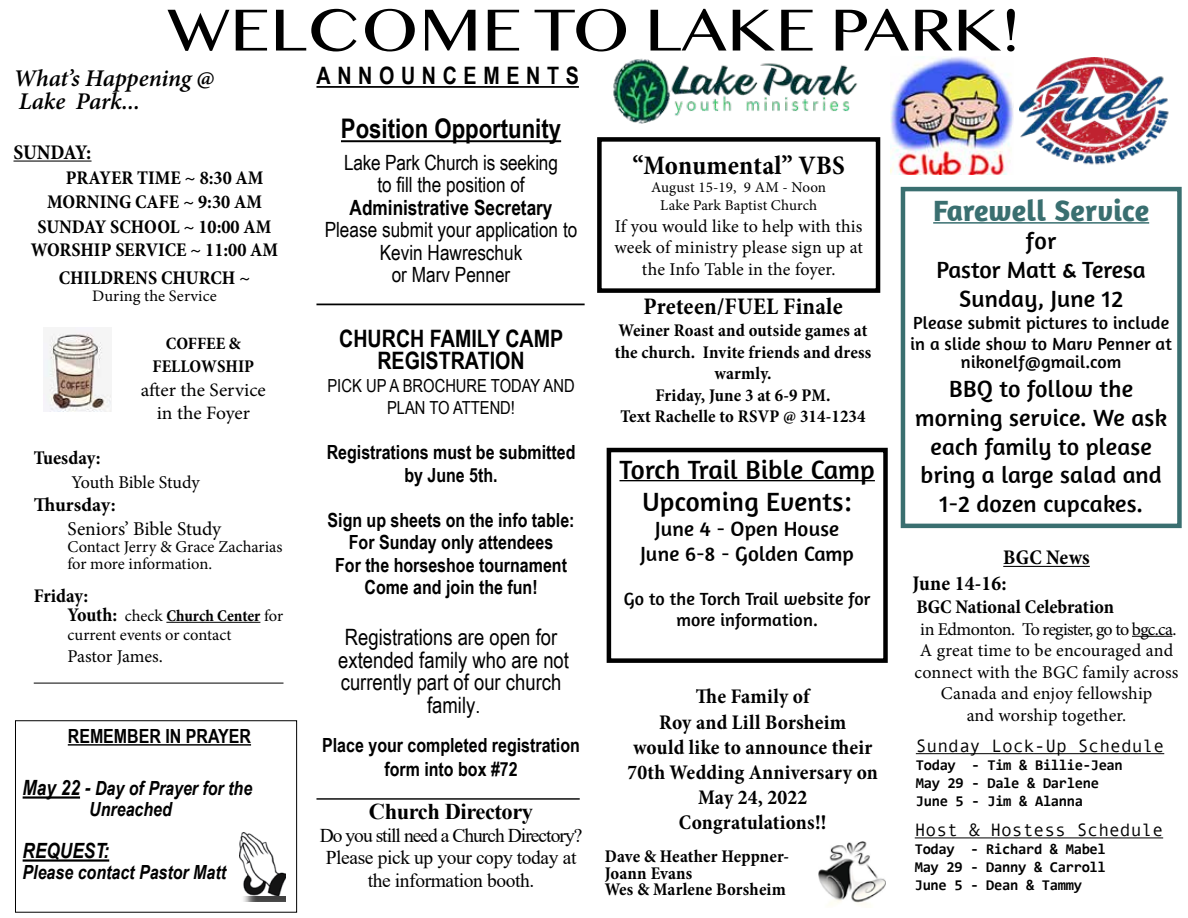
<style>
.page{position:relative;width:1188px;height:918px;background:#fff}
.page>*{position:absolute;margin:0;border:0;box-sizing:border-box;transform-origin:0 0}
.t1{font:55.35px "Bangla MN";color:#000;scale:1.11 1}
.t2{font:700 30px "Amaranth";letter-spacing:.01em;color:#3a6f70}
.t3{font:27px/32.4px "Amaranth";letter-spacing:.01em;color:#000;text-align:center}
.t4{font:700 27px "Arial Narrow";color:#000}
.t5{font:700 condensed 27px "Minion Pro";letter-spacing:.01em;color:#000}
.t6{font:24px/28.8px "Amaranth";letter-spacing:.01em;color:#000;text-align:center}
.t7{font:700 24px/22.5px "Arial Narrow";color:#000;text-align:center}
.t8{font:italic 600 24px/22.8px "Minion Pro";letter-spacing:-.01em;color:#000}
.t9{font:700 condensed 24px "Minion Pro";letter-spacing:.01em;color:#000}
.t10{font:700 24px "Arial Narrow";letter-spacing:.275em;color:#000}
.t11{font:22.5px/22.5px "Arial Narrow";color:#000;text-align:center}
.t12{font:700 22.5px "Times New Roman";letter-spacing:-.02em;color:#000}
.t13{font:700 condensed 21px/25.2px "Minion Pro";letter-spacing:.01em;color:#000}
.t14{font:21px/22.5px "Arial Narrow";color:#000;text-align:center}
.t15{font:21px/25.2px "Amaranth";letter-spacing:.01em;color:#000;text-align:center}
.t16{font:700 21px "Arial Narrow";color:#000}
.t17{font:italic 700 21px "Arial Narrow";color:#000}
.t18{font:700 19.5px/22.5px "Arial Narrow";color:#000;text-align:center}
.t19{font:700 condensed 19.5px/23.4px "Minion Pro";color:#000;text-align:right}
.t20{font:19.5px/22.5px "Times New Roman";letter-spacing:-.02em;color:#000;text-align:center}
.t21{font:italic 700 19.5px/21px "Arial Narrow";color:#000}
.t22{font:19.5px "Minion Pro";letter-spacing:-.005em;color:#000}
.t23{font:700 19.5px "Minion Pro";color:#000}
.t24{font:18.9px/23.4px "Minion Pro";color:#000;text-align:center}
.t25{font:18px/21.6px "Minion Pro";letter-spacing:.005em;color:#000;text-align:center}
.t26{font:700 condensed 18px/21.6px "Minion Pro";letter-spacing:.01em;color:#000}
.t27{font:18px/21.6px "Amaranth";letter-spacing:.01em;color:#000}
.t28{font:18px "Andale Mono";color:#000}
.t29{font:18px/22.5px "Arial Narrow";color:#000;text-align:center}
.t30{font:17.85px "Amaranth";letter-spacing:.01em;color:#000}
.t31{font:700 condensed 17.4px "Minion Pro";color:#000}
.t32{font:16.5px/17.4px "Minion Pro";color:#000}
.t33{font:16.05px "Minion Pro";color:#000}
.t34{font:700 15px/18px "Consolas";letter-spacing:-.02em;color:#000;text-align:justify}
.t35{font:15px/18px "Minion Pro";letter-spacing:.005em;color:#000;text-align:center}
.s1{font-weight:700;font-stretch:condensed;font-size:19.5px}
.s2{font-weight:700;font-stretch:condensed}
.s3{font-size:21px}
</style>
<div class="page">
<img style="left:890px;top:56px;width:123px;height:118px">
<hr style="left:68px;top:744px;width:183px;height:2px;background:#000">
<hr style="left:23px;top:796px;width:57px;height:3px;background:#000">
<hr style="left:23px;top:859px;width:86px;height:3px;background:#000">
<div style="left:15px;top:720px;width:282px;height:193px;border:1px solid #000"></div>
<img style="left:613px;top:58px;width:245px;height:66px">
<img style="left:1019px;top:57px;width:150px;height:108px">
<hr style="left:14px;top:161px;width:78px;height:1px;background:#000">
<hr style="left:166px;top:622px;width:94px;height:1px;background:#000">
<hr style="left:34px;top:683px;width:250px;height:1px;background:#000">
<hr style="left:316px;top:86px;width:263px;height:2px;background:#000">
<hr style="left:341px;top:140px;width:220px;height:2px;background:#000">
<hr style="left:316px;top:304px;width:269px;height:1px;background:#000">
<hr style="left:316px;top:798px;width:264px;height:2px;background:#000">
<img style="left:43px;top:327px;width:68px;height:84px">
<hr style="left:1003px;top:566px;width:87px;height:1px;background:#000">
<hr style="left:1132px;top:636px;width:40px;height:1px;background:#000">
<hr style="left:915px;top:837px;width:248px;height:1px;background:#000">
<hr style="left:916px;top:753px;width:248px;height:1px;background:#000">
<hr style="left:933px;top:222px;width:216px;height:2px;background:#3a6f70">
<div style="left:901px;top:187px;width:281px;height:341px;border:4px solid #3a6f70"></div>
<hr style="left:619px;top:480px;width:256px;height:1px;background:#000">
<div style="left:607px;top:448px;width:281px;height:215px;border:4px solid #000"></div>
<div style="left:242px;top:834px;width:43px;height:68px;background:#000;opacity:.75"></div>
<img style="left:239px;top:832px;width:46px;height:64px">
<div style="left:597px;top:137px;width:283px;height:156px;border:4px solid #000"></div>
<img style="left:819px;top:841px;width:67px;height:64px">
<h1 class="t1" style="left:168px;top:-8px;width:770px">WELCOME TO LAKE PARK!</h1>
<h3 class="t8" style="left:14px;top:66px;width:203px">What’s Happening @<br>Lake Park...</h3>
<p class="t13" style="left:14px;top:140px;width:80px">SUNDAY:</p>
<p class="t19" style="left:47px;top:166px;width:218px">PRAYER TIME ~ 8:30 AM<br>MORNING CAFE ~ 9:30 AM</p>
<p class="t19" style="left:31px;top:215px;width:249px;text-align:center">SUNDAY SCHOOL ~ 10:00 AM<br>WORSHIP SERVICE ~ 11:00 AM</p>
<p class="t19" style="left:59px;top:266px;width:193px">CHILDRENS CHURCH ~</p>
<p class="t33" style="left:92px;top:285px;width:126px">During the Service</p>
<p class="t31" style="left:166px;top:331px;width:77px">COFFEE &amp;</p>
<p class="t26" style="left:153px;top:356px;width:103px">FELLOWSHIP</p>
<p class="t24" style="left:141px;top:378px;width:127px">after the Service in the Foyer</p>
<p class="t19" style="left:34px;top:446px;width:68px">Tuesday:</p>
<p class="t25" style="left:72px;top:471px;width:130px">Youth Bible Study</p>
<p class="t23" style="left:34px;top:491px;width:83px">Thursday:</p>
<p class="t22" style="left:68px;top:515px;width:155px">Seniors’ Bible Study</p>
<p class="t32" style="left:68px;top:538px;width:217px">Contact Jerry &amp; Grace Zacharias for more information.</p>
<p class="t19" style="left:34px;top:584px;width:56px">Friday:</p>
<p class="t32" style="left:67px;top:606px;width:217px;line-height:19.8px"><span class="s1">Youth:</span> check <span class="s2">Church Center</span> for current events or contact</p>
<p class="t25" style="left:68px;top:646px;width:97px">Pastor James.</p>
<p class="t18" style="left:68px;top:724px;width:185px">REMEMBER IN PRAYER</p>
<p class="t21" style="left:89px;top:777px;width:165px;text-indent:-67px"><span class="s3">May 22 -</span> Day of Prayer for the<br>Unreached</p>
<p class="t17" style="left:23px;top:835px;width:88px">REQUEST:</p>
<p class="t21" style="left:23px;top:861px;width:205px">Please contact Pastor Matt</p>
<h3 class="t10" style="left:316px;top:58px;width:264px">ANNOUNCEMENTS</h3>
<h3 class="t4" style="left:341px;top:108px;width:222px">Position Opportunity</h3>
<p class="t14" style="left:344px;top:150px;width:215px">Lake Park Church is seeking to fill the position of</p>
<p class="t16" style="left:350px;top:192px;width:204px">Administrative Secretary</p>
<p class="t14" style="left:325px;top:218px;width:254px">Please submit your application to<br>Kevin Hawreschuk<br>or Marv Penner</p>
<h3 class="t7" style="left:339px;top:326px;width:226px">CHURCH FAMILY CAMP<br>REGISTRATION</h3>
<p class="t29" style="left:327px;top:374px;width:249px">PICK UP A BROCHURE TODAY AND<br>PLAN TO ATTEND!</p>
<p class="t18" style="left:327px;top:440px;width:250px">Registrations must be submitted by June 5th.</p>
<p class="t18" style="left:328px;top:508px;width:249px">Sign up sheets on the info table:<br>For Sunday only attendees<br>For the horseshoe tournament<br>Come and join the fun!</p>
<p class="t11" style="left:338px;top:625px;width:232px">Registrations are open for extended family who are not currently part of our church family<span class="s3">.</span></p>
<p class="t18" style="left:322px;top:732px;width:259px;line-height:24px">Place your completed registration form into box #72</p>
<p class="t12" style="left:369px;top:796px;width:166px">Church Directory</p>
<p class="t20" style="left:320px;top:823px;width:264px">Do you still need a Church Directory?<br>Please pick up your copy today at the information booth.</p>
<h3 class="t5" style="left:632px;top:147px;width:214px">“Monumental” VBS</h3>
<p class="t35" style="left:651px;top:178px;width:176px">August 15-19, 9 AM - Noon<br>Lake Park Baptist Church</p>
<p class="t25" style="left:615px;top:215px;width:250px">If you would like to help with this week of ministry please sign up at the Info Table in the foyer.</p>
<h3 class="t9" style="left:643px;top:290px;width:201px">Preteen/FUEL Finale</h3>
<p class="t26" style="left:615px;top:319px;width:258px;text-align:center">Weiner Roast and outside games at the church. Invite friends and dress warmly.<br>Friday, June 3 at 6-9 PM.<br>Text Rachelle to RSVP @ 314-1234</p>
<h3 class="t3" style="left:619px;top:453px;width:257px">Torch Trail Bible Camp<br>Upcoming Events:</h3>
<p class="t15" style="left:640px;top:516px;width:215px">June 4 - Open House<br>June 6-8 - Golden Camp</p>
<p class="t27" style="left:624px;top:587px;width:248px;text-align:center">Go to the Torch Trail website for more information.</p>
<p class="t13" style="left:627px;top:684px;width:252px;text-align:center">The Family of<br>Roy and Lill Borsheim<br>would like to announce their<br>70th Wedding Anniversary on<br>May 24, 2022<br>Congratulations!!</p>
<p class="t26" style="left:605px;top:848px;width:186px;line-height:16.5px">Dave &amp; Heather Heppner-<br>Joann Evans<br>Wes &amp; Marlene Borsheim</p>
<h2 class="t2" style="left:933px;top:191px;width:218px">Farewell Service</h2>
<h3 class="t6" style="left:937px;top:227px;width:211px">for<br>Pastor Matt &amp; Teresa<br>Sunday, June 12</h3>
<p class="t27" style="left:910px;top:311px;width:263px">Please submit pictures to include in a slide show to Marv Penner at</p>
<p class="t30" style="left:961px;top:352px;width:162px">nikonelf@gmail.com</p>
<h3 class="t6" style="left:915px;top:374px;width:254px">BBQ to follow the morning service. We ask each family to please bring a large salad and<br>1-2 dozen cupcakes.</h3>
<p class="t13" style="left:913px;top:545px;width:179px;text-indent:91px">BGC News<br>June 14-16:</p>
<p class="t19" style="left:916px;top:595px;width:199px">BGC National Celebration</p>
<p class="t25" style="left:915px;top:618px;width:265px">in Edmonton. To register, go to bgc.ca.<br>A great time to be encouraged and connect with the BGC family across<br>Canada and enjoy fellowship<br>and worship together.</p>
<p class="t28" style="left:916px;top:734px;width:250px">Sunday Lock-Up Schedule</p>
<p class="t34" style="left:916px;top:756px;width:208px;text-align:left">Today - Tim &amp; Billie-Jean<br>May 29 - Dale &amp; Darlene<br>June 5 - Jim &amp; Alanna</p>
<p class="t28" style="left:915px;top:818px;width:250px">Host &amp; Hostess Schedule</p>
<p class="t34" style="left:915px;top:840px;width:193px">Today - Richard &amp; Mabel May 29 - Danny &amp; Carroll June 5 - Dean &amp; Tammy</p>
</div>
